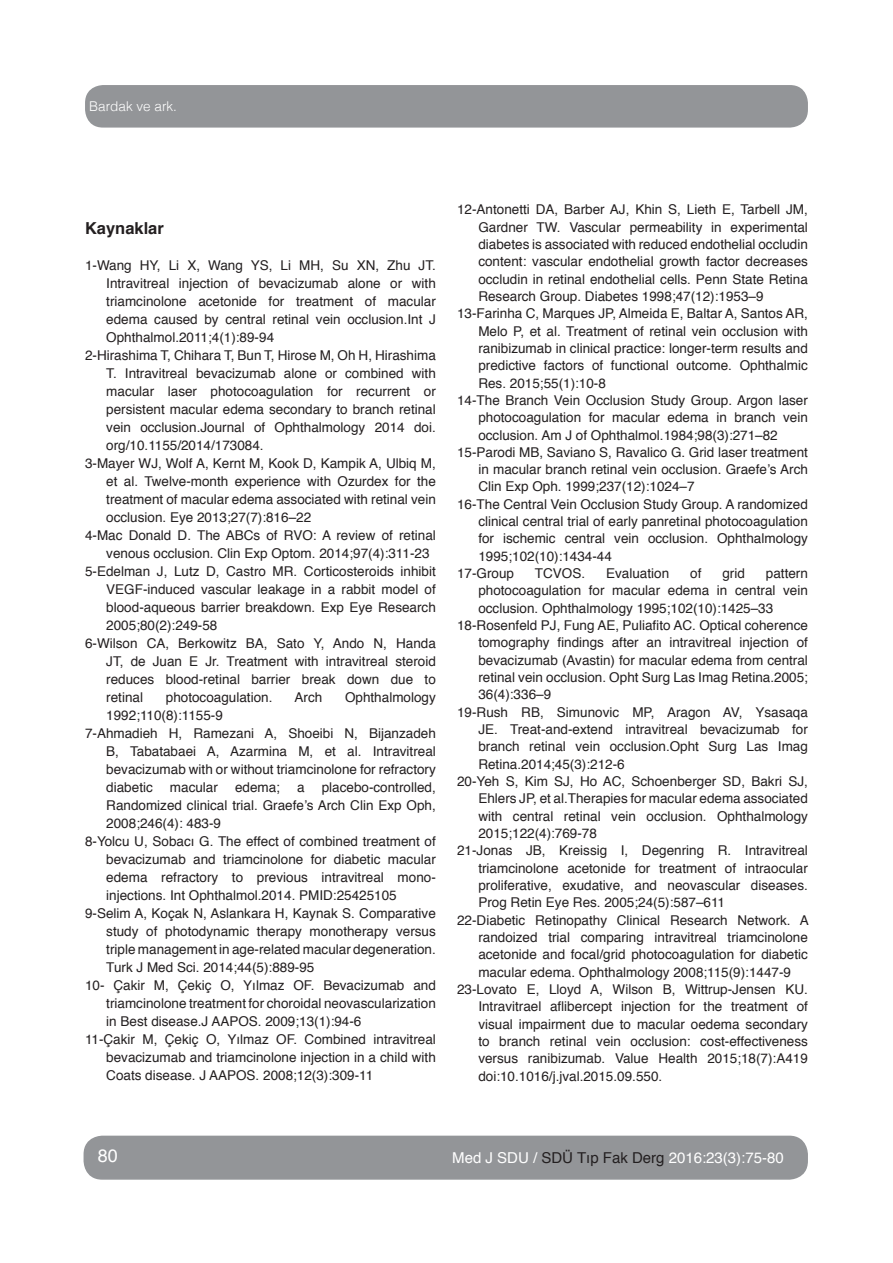
<style>
.page{position:relative;width:893px;height:1263px;background:#fff}
.page>*{position:absolute;margin:0;border:0;box-sizing:border-box;transform-origin:0 0}
.t1{font:18px "Helvetica";color:#fff}
.başlık{font:700 16.5px "Helvetica";color:#231f20}
.alt_sol_band{font:15px "Helvetica";color:#fff}
.kaynaklar{font:13.5px/18px "Helvetica";color:#231f20;text-align:justify}
.üst_sol_band{font:300 13.5px "Helvetica";color:#fff}
.s1{color:#231f20}
</style>
<div class="page">
<div style="left:84px;top:1136px;width:723px;height:43px;background:#939598;border-radius:18px"></div>
<div style="left:84px;top:1136px;width:724px;height:44px;border:2px solid #939598;border-radius:18px"></div>
<div style="left:85px;top:85px;width:723px;height:43px;background:#939598;border-radius:18px"></div>
<p class="üst_sol_band" style="left:89px;top:95px;width:89px">Bardak ve ark.</p>
<p class="başlık" style="left:85px;top:215px;width:80px">Kaynaklar</p>
<p class="kaynaklar" style="left:106px;top:257px;width:331px;text-indent:-21px">1-Wang HY, Li X, Wang YS, Li MH, Su XN, Zhu JT.<br>Intravitreal injection of bevacizumab alone or with triamcinolone acetonide for treatment of macular edema caused by central retinal vein occlusion.Int J Ophthalmol.2011;4(1):89-94</p>
<p class="kaynaklar" style="left:106px;top:347px;width:331px;text-indent:-21px">2-Hirashima T, Chihara T, Bun T, Hirose M, Oh H, Hirashima T. Intravitreal bevacizumab alone or combined with macular laser photocoagulation for recurrent or persistent macular edema secondary to branch retinal vein occlusion.Journal of Ophthalmology 2014 doi. org/10.1155/2014/173084.</p>
<p class="kaynaklar" style="left:106px;top:455px;width:331px;text-indent:-21px">3-Mayer WJ, Wolf A, Kernt M, Kook D, Kampik A, Ulbiq M, et al. Twelve-month experience with Ozurdex for the treatment of macular edema associated with retinal vein occlusion. Eye 2013;27(7):816–22</p>
<p class="kaynaklar" style="left:106px;top:527px;width:331px;text-indent:-21px">4-Mac Donald D. The ABCs of RVO: A review of retinal venous occlusion. Clin Exp Optom. 2014;97(4):311-23</p>
<p class="kaynaklar" style="left:106px;top:563px;width:331px;text-indent:-21px">5-Edelman J, Lutz D, Castro MR. Corticosteroids inhibit VEGF-induced vascular leakage in a rabbit model of blood-aqueous barrier breakdown. Exp Eye Research 2005;80(2):249-58</p>
<p class="kaynaklar" style="left:106px;top:635px;width:331px;text-indent:-21px">6-Wilson CA, Berkowitz BA, Sato Y, Ando N, Handa JT, de Juan E Jr. Treatment with intravitreal steroid reduces blood-retinal barrier break down due to retinal</p>
<p class="kaynaklar" style="left:166px;top:689px;width:108px">photocoagulation.</p>
<p class="kaynaklar" style="left:294px;top:689px;width:29px">Arch</p>
<p class="kaynaklar" style="left:345px;top:689px;width:92px">Ophthalmology</p>
<p class="kaynaklar" style="left:106px;top:707px;width:118px">1992;110(8):1155-9</p>
<p class="kaynaklar" style="left:106px;top:725px;width:331px;text-indent:-21px">7-Ahmadieh H, Ramezani A, Shoeibi N, Bijanzadeh B, Tabatabaei A, Azarmina M, et al. Intravitreal bevacizumab with or without triamcinolone for refractory diabetic</p>
<p class="kaynaklar" style="left:106px;top:779px;width:331px;text-indent:215px">placebo-controlled, Randomized clinical trial. Graefe’s Arch Clin Exp Oph, 2008;246(4): 483-9</p>
<p class="kaynaklar" style="left:106px;top:833px;width:331px;text-indent:-21px">8-Yolcu U, Sobacı G. The effect of combined treatment of bevacizumab and triamcinolone for diabetic macular edema refractory to previous intravitreal mono&shy;injections. Int Ophthalmol.2014. PMID:25425105</p>
<p class="kaynaklar" style="left:106px;top:905px;width:331px;text-indent:-21px">9-Selim A, Koçak N, Aslankara H, Kaynak S. Comparative study of photodynamic therapy monotherapy versus triple management in age-related macular degeneration.<br>Turk J Med Sci. 2014;44(5):889-95</p>
<p class="kaynaklar" style="left:106px;top:977px;width:331px;text-indent:-21px">10- Çakir M, Çekiç O, Yılmaz OF. Bevacizumab and triamcinolone treatment for choroidal neovascularization in Best disease.J AAPOS. 2009;13(1):94-6</p>
<p class="kaynaklar" style="left:106px;top:1031px;width:331px;text-indent:-21px">11-Çakir M, Çekiç O, Yılmaz OF. Combined intravitreal bevacizumab and triamcinolone injection in a child with Coats disease. J AAPOS. 2008;12(3):309-11</p>
<p class="kaynaklar" style="left:170px;top:779px;width:50px">macular</p>
<p class="kaynaklar" style="left:235px;top:779px;width:47px">edema;</p>
<p class="kaynaklar" style="left:297px;top:779px;width:9px">a</p>
<p class="kaynaklar" style="left:478px;top:201px;width:331px;line-height:17.4px;text-indent:-21px">12-Antonetti DA, Barber AJ, Khin S, Lieth E, Tarbell JM, Gardner TW. Vascular permeability in experimental diabetes is associated with reduced endothelial occludin content: vascular endothelial growth factor decreases occludin in retinal endothelial cells. Penn State Retina Research Group. Diabetes 1998;47(12):1953–9</p>
<p class="kaynaklar" style="left:478px;top:305px;width:331px;line-height:17.4px;text-indent:-21px">13-Farinha C, Marques JP, Almeida E, Baltar A, Santos AR, Melo P, et al. Treatment of retinal vein occlusion with ranibizumab in clinical practice: longer-term results and predictive factors of functional outcome. Ophthalmic Res. 2015;55(1):10-8</p>
<p class="kaynaklar" style="left:478px;top:392px;width:331px;line-height:17.2px;text-indent:-21px">14-The Branch Vein Occlusion Study Group. Argon laser photocoagulation for macular edema in branch vein occlusion. Am J of Ophthalmol.1984;98(3):271–82</p>
<p class="kaynaklar" style="left:478px;top:444px;width:331px;line-height:17.2px;text-indent:-21px">15-Parodi MB, Saviano S, Ravalico G. Grid laser treatment in macular branch retinal vein occlusion. Graefe’s Arch Clin Exp Oph. 1999;237(12):1024–7</p>
<p class="kaynaklar" style="left:478px;top:496px;width:331px;line-height:17.2px;text-indent:-21px">16-The Central Vein Occlusion Study Group. A randomized clinical central trial of early panretinal photocoagulation for ischemic central vein occlusion. Ophthalmology 1995;102(10):1434-44</p>
<p class="kaynaklar" style="left:457px;top:565px;width:59px">17-Group</p>
<p class="kaynaklar" style="left:535px;top:565px;width:52px">TCVOS.</p>
<p class="kaynaklar" style="left:606px;top:565px;width:65px">Evaluation</p>
<p class="kaynaklar" style="left:690px;top:565px;width:13px">of</p>
<p class="kaynaklar" style="left:722px;top:565px;width:24px">grid</p>
<p class="kaynaklar" style="left:478px;top:565px;width:331px;line-height:17.4px;text-indent:287px">pattern photocoagulation for macular edema in central vein occlusion. Ophthalmology 1995;102(10):1425–33</p>
<p class="kaynaklar" style="left:478px;top:617px;width:331px;line-height:17.4px;text-indent:-21px">18-Rosenfeld PJ, Fung AE, Puliafito AC. Optical coherence tomography findings after an intravitreal injection of bevacizumab (Avastin) for macular edema from central retinal vein occlusion. Opht Surg Las Imag Retina.2005; 36(4):336–9</p>
<p class="kaynaklar" style="left:478px;top:704px;width:331px;line-height:17.2px;text-indent:-21px">19-Rush RB, Simunovic MP, Aragon AV, Ysasaqa JE. Treat-and-extend intravitreal bevacizumab for branch retinal vein occlusion.Opht Surg Las Imag Retina.2014;45(3):212-6</p>
<p class="kaynaklar" style="left:478px;top:773px;width:331px;line-height:17.2px;text-indent:-21px">20-Yeh S, Kim SJ, Ho AC, Schoenberger SD, Bakri SJ, Ehlers JP, et al.Therapies for macular edema associated with central retinal vein occlusion. Ophthalmology 2015;122(4):769-78</p>
<p class="kaynaklar" style="left:478px;top:842px;width:331px;line-height:17.4px;text-indent:-21px">21-Jonas JB, Kreissig I, Degenring R. Intravitreal triamcinolone acetonide for treatment of intraocular proliferative, exudative, and neovascular diseases.<br>Prog Retin Eye Res. 2005;24(5):587–611</p>
<p class="kaynaklar" style="left:478px;top:912px;width:332px;line-height:17.2px;text-indent:-21px">22-Diabetic Retinopathy Clinical Research Network. A randoized trial comparing intravitreal triamcinolone acetonide and focal/grid photocoagulation for diabetic macular edema. Ophthalmology 2008;115(9):1447-9</p>
<p class="kaynaklar" style="left:478px;top:981px;width:331px;line-height:17.4px;text-indent:-21px">23-Lovato E, Lloyd A, Wilson B, Wittrup-Jensen KU.<br>Intravitrael aflibercept injection for the treatment of visual impairment due to macular oedema secondary to branch retinal vein occlusion: cost-effectiveness versus ranibizumab. Value Health 2015;18(7):A419 doi:10.1016/j.jval.2015.09.550.</p>
<p class="t1" style="left:98px;top:1142px;width:22px">80</p>
<p class="alt_sol_band" style="left:452px;top:1146px;width:333px">Med J SDU / <span class="s1">SDÜ Tıp Fak Derg</span> 2016:23(3):75-80</p>
</div>
